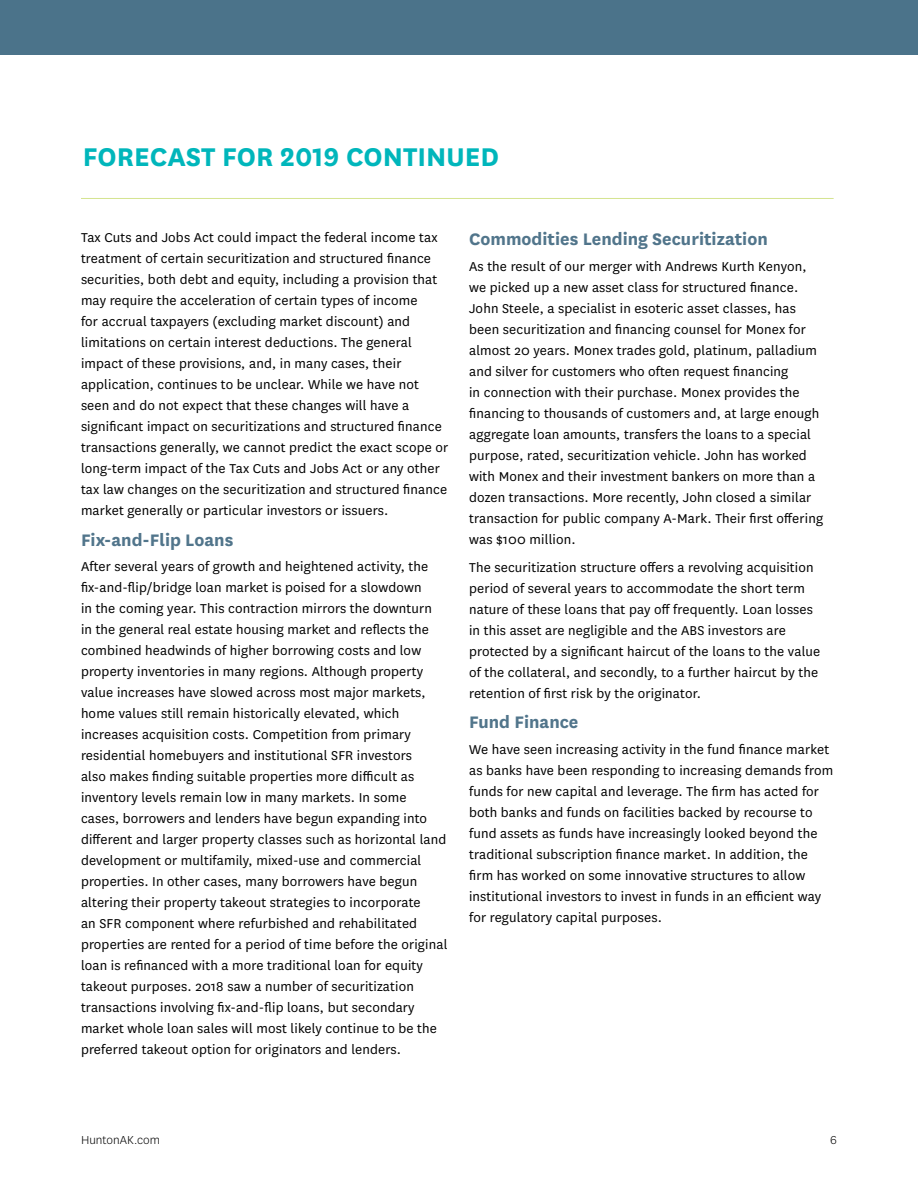
<style>
.page{position:relative;width:918px;height:1188px;background:#fff}
.page>*{position:absolute;margin:0;border:0;box-sizing:border-box;transform-origin:0 0}
.t1{font:700 30px "National";color:#00b6bb}
.t2{font:700 19.5px "National";color:#51758b}
.t3{font:15px/21px "National";letter-spacing:.01em;color:#000}
.t4{font:300 13.5px "National";color:#000}
</style>
<div class="page">
<div style="left:0;top:0;width:918px;height:55px;background:#4b738a"></div>
<hr style="left:81px;top:198px;width:753px;height:1px;background:#d4e48f">
<h1 class="t1" style="left:83px;top:136px;width:418px">FORECAST FOR 2019 CONTINUED</h1>
<p class="t3" style="left:81px;top:226px;width:369px">Tax Cuts and Jobs Act could impact the federal income tax treatment of certain securitization and structured finance securities, both debt and equity, including a provision that may require the acceleration of certain types of income<br>for accrual taxpayers (excluding market discount) and limitations on certain interest deductions. The general impact of these provisions, and, in many cases, their application, continues to be unclear. While we have not seen and do not expect that these changes will have a significant impact on securitizations and structured finance transactions generally, we cannot predict the exact scope or long-term impact of the Tax Cuts and Jobs Act or any other tax law changes on the securitization and structured finance market generally or particular investors or issuers.</p>
<h2 class="t2" style="left:81px;top:526px;width:154px">Fix-and-Flip Loans</h2>
<p class="t3" style="left:81px;top:556px;width:368px">After several years of growth and heightened activity, the fix-and-flip/bridge loan market is poised for a slowdown<br>in the coming year. This contraction mirrors the downturn<br>in the general real estate housing market and reflects the combined headwinds of higher borrowing costs and low property inventories in many regions. Although property value increases have slowed across most major markets, home values still remain historically elevated, which increases acquisition costs. Competition from primary residential homebuyers and institutional SFR investors<br>also makes finding suitable properties more difficult as inventory levels remain low in many markets. In some cases, borrowers and lenders have begun expanding into different and larger property classes such as horizontal land development or multifamily, mixed-use and commercial properties. In other cases, many borrowers have begun altering their property takeout strategies to incorporate<br>an SFR component where refurbished and rehabilitated properties are rented for a period of time before the original loan is refinanced with a more traditional loan for equity takeout purposes. 2018 saw a number of securitization transactions involving fix-and-flip loans, but secondary market whole loan sales will most likely continue to be the preferred takeout option for originators and lenders.</p>
<h2 class="t2" style="left:469px;top:226px;width:300px">Commodities Lending Securitization</h2>
<p class="t3" style="left:469px;top:255px;width:356px">As the result of our merger with Andrews Kurth Kenyon, we picked up a new asset class for structured finance.<br>John Steele, a specialist in esoteric asset classes, has been securitization and financing counsel for Monex for almost 20 years. Monex trades gold, platinum, palladium and silver for customers who often request financing<br>in connection with their purchase. Monex provides the financing to thousands of customers and, at large enough aggregate loan amounts, transfers the loans to a special purpose, rated, securitization vehicle. John has worked with Monex and their investment bankers on more than a dozen transactions. More recently, John closed a similar transaction for public company A-Mark. Their first offering was $100 million.</p>
<p class="t3" style="left:469px;top:556px;width:353px">The securitization structure offers a revolving acquisition period of several years to accommodate the short term nature of these loans that pay off frequently. Loan losses in this asset are negligible and the ABS investors are protected by a significant haircut of the loans to the value of the collateral, and secondly, to a further haircut by the retention of first risk by the originator.</p>
<h2 class="t2" style="left:469px;top:709px;width:111px">Fund Finance</h2>
<p class="t3" style="left:469px;top:738px;width:366px">We have seen increasing activity in the fund finance market as banks have been responding to increasing demands from funds for new capital and leverage. The firm has acted for both banks and funds on facilities backed by recourse to fund assets as funds have increasingly looked beyond the traditional subscription finance market. In addition, the firm has worked on some innovative structures to allow institutional investors to invest in funds in an efficient way for regulatory capital purposes.</p>
<p class="t4" style="left:81px;top:1132px;width:80px">HuntonAK.com</p>
<p class="t4" style="left:830px;top:1132px;width:8px">6</p>
</div>
